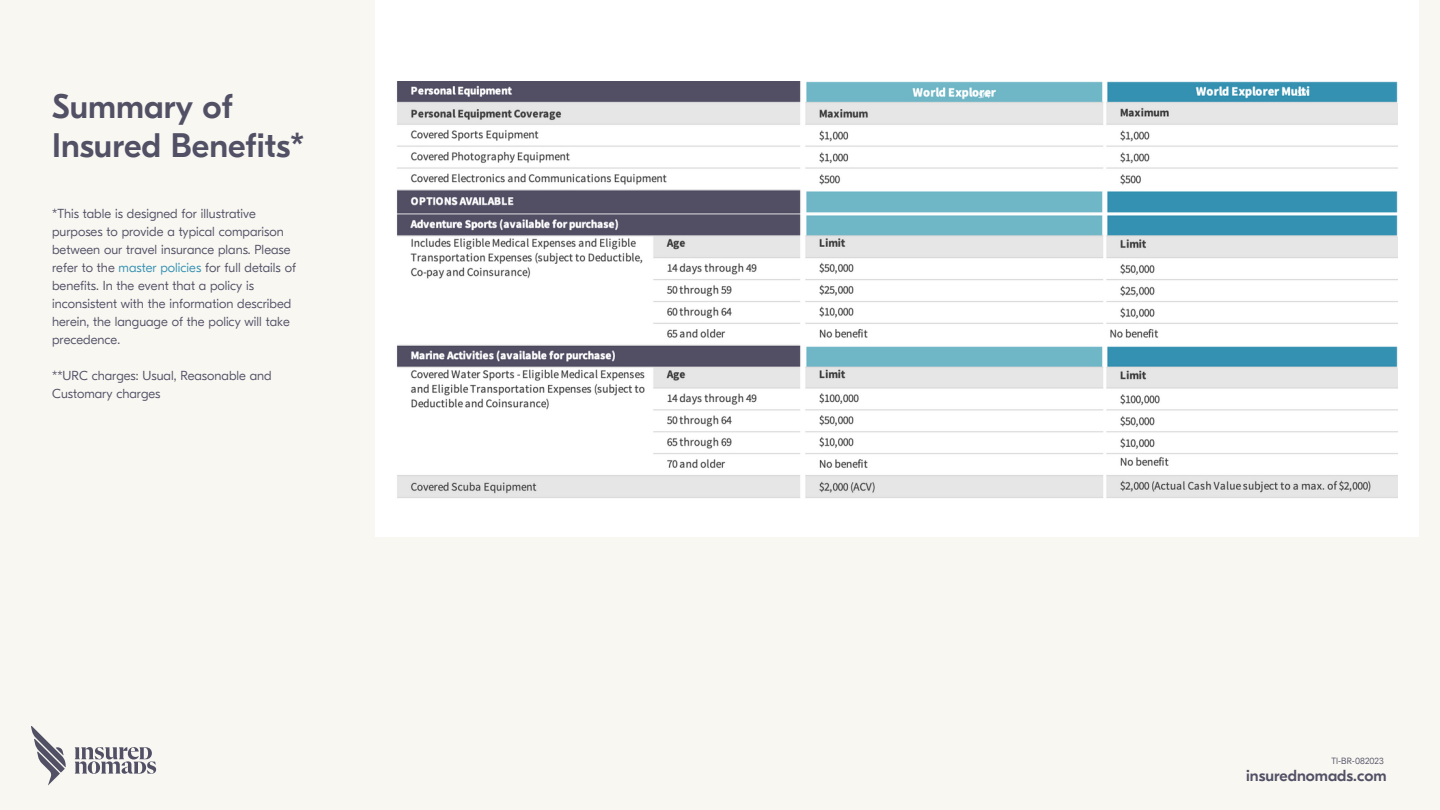
<style>
.page{position:relative;width:1440px;height:810px;background:#f9f7f2}
.page>*{position:absolute;margin:0;border:0;box-sizing:border-box;transform-origin:0 0}
.t1{font:500 34px/39px "GT Eesti Display";color:#515065}
.t2{font:500 16px "GT Eesti Display";color:#515065}
.t3{font:300 13px/18px "GT Eesti Display";color:#515065}
.t4{font:300 9px "GT Eesti Display";color:#515065}
.t5{font:300 8.1px "GT Eesti Display";color:#fff}
.s1{color:#3491b2}
</style>
<div class="page">
<svg style="left:31px;top:726px;width:35px;height:59px"></svg>
<svg style="left:75px;top:747px;width:81px;height:27px"></svg>
<div style="left:375px;top:0;width:1043px;height:536px;background:#fff"></div>
<img style="left:397px;top:81px;width:1001px;height:417px">
<p class="t1" style="left:52px;top:88px;width:254px">Summary of<br>Insured Benefits*</p>
<p class="t3" style="left:52px;top:205px;width:245px">*This table is designed for illustrative purposes to provide a typical comparison between our travel insurance plans. Please refer to the <span class="s1">master policies</span> for full details of benefits. In the event that a policy is inconsistent with the information described herein, the language of the policy will take precedence.</p>
<p class="t3" style="left:52px;top:367px;width:221px">**URC charges: Usual, Reasonable and<br>Customary charges</p>
<p class="t5" style="left:978px;top:90px;width:12px">SM</p>
<p class="t5" style="left:1298px;top:89px;width:12px">SM</p>
<p class="t4" style="left:1332px;top:756px;width:54px">TI-BR-082023</p>
<p class="t2" style="left:1246px;top:767px;width:142px">insurednomads.com</p>
</div>
